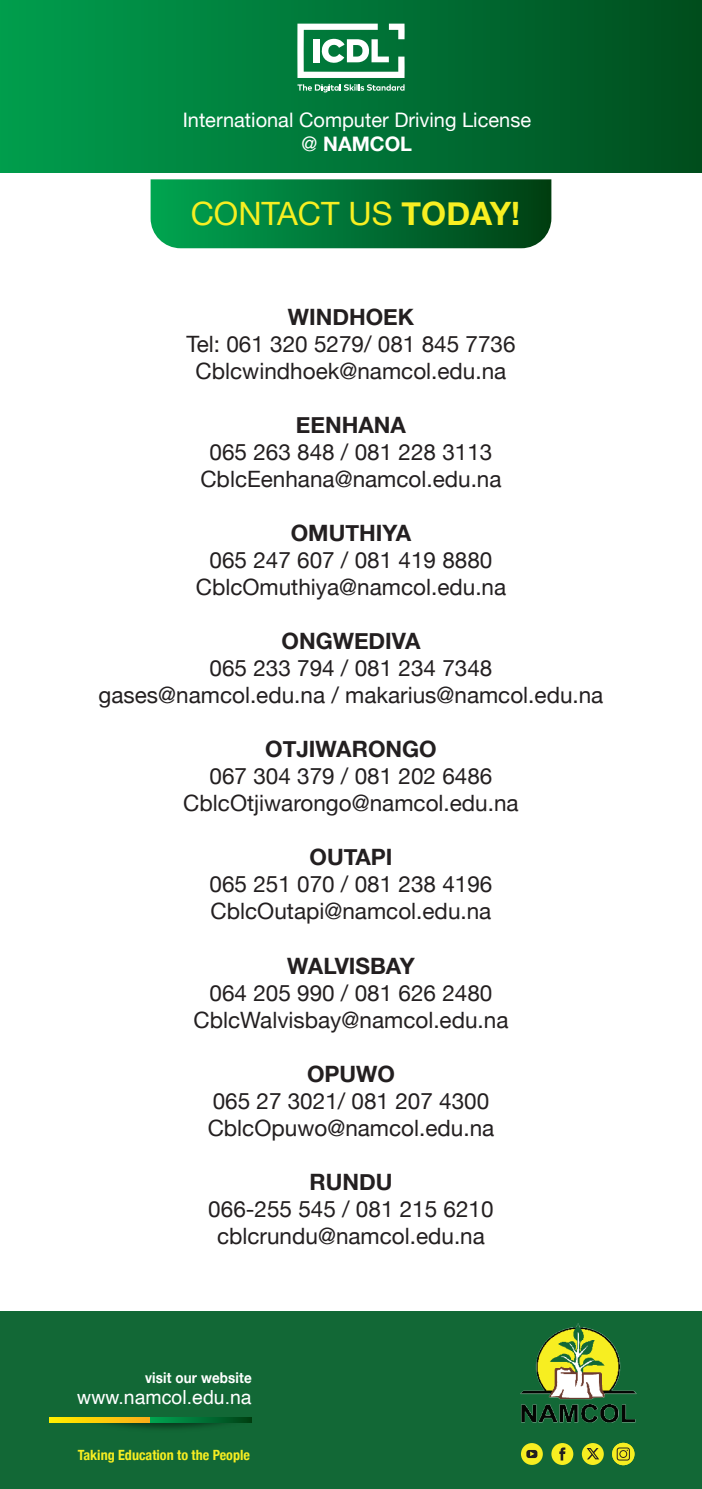
<style>
.page{position:relative;width:702px;height:1489px;background:#fff}
.page>*{position:absolute;margin:0;border:0;box-sizing:border-box;transform-origin:0 0}
.t1{font:32.25px "Helvetica Neue";color:#f7ef22}
.t2{font:22.5px "Helvetica Neue";color:#231f20}
.t3{font:700 22.5px "Helvetica Neue";color:#231f20}
.t4{font:20px "Helvetica Neue";color:#fff}
.t5{font:700 20px "Helvetica Neue";color:#fff}
.t6{font:19.5px "Helvetica";color:#fff}
.t7{font:700 15px "Helvetica Neue";letter-spacing:.01em;color:#fff;scale:.9 1}
.t8{font:700 condensed 14px "Helvetica Neue";color:#f7ee21}
.s1{font-weight:400}
.s2{font-weight:700}
</style>
<div class="page">
<div style="left:0;top:1311px;width:702px;height:177px;background:#126836"></div>
<img style="left:520px;top:1323px;width:117px;height:99px">
<img style="left:49px;top:1422px;width:203px;height:7px">
<svg style="left:49px;top:1417px;width:101px;height:5px"></svg>
<svg style="left:150px;top:1417px;width:101px;height:5px"></svg>
<svg style="left:521px;top:1442px;width:22px;height:22px"></svg>
<svg style="left:526px;top:1449px;width:11px;height:8px"></svg>
<svg style="left:612px;top:1442px;width:22px;height:22px"></svg>
<svg style="left:582px;top:1442px;width:21px;height:22px"></svg>
<div style="left:551px;top:1442px;width:22px;height:22px;background:#f7ee21;border-radius:50%"></div>
<svg style="left:559px;top:1447px;width:6px;height:13px"></svg>
<svg style="left:530px;top:1451px;width:4px;height:4px"></svg>
<svg style="left:586px;top:1447px;width:13px;height:12px"></svg>
<div style="left:0;top:0;width:702px;height:172px;background:linear-gradient(to right,#009e4f,#004d1f)"></div>
<svg style="left:297px;top:24px;width:107px;height:54px"></svg>
<div style="left:313px;top:39px;width:6px;height:23px;background:#fff"></div>
<svg style="left:297px;top:84px;width:107px;height:8px"></svg>
<svg style="left:151px;top:179px;width:400px;height:69px;background:#047437"></svg>
<p class="t4" style="left:183px;top:105px;width:350px">International Computer Driving License</p>
<p class="t5" style="left:301px;top:128px;width:112px"><span class="s1">@</span> NAMCOL</p>
<p class="t1" style="left:191px;top:191px;width:331px">CONTACT US <span class="s2">TODAY!</span></p>
<p class="t3" style="left:288px;top:299px;width:128px">WINDHOEK</p>
<p class="t2" style="left:186px;top:328px;width:330px">Tel: 061 320 5279/ 081 845 7736</p>
<p class="t2" style="left:196px;top:355px;width:312px">Cblcwindhoek@namcol.edu.na</p>
<p class="t3" style="left:296px;top:407px;width:112px">EENHANA</p>
<p class="t2" style="left:209px;top:436px;width:284px">065 263 848 / 081 228 3113</p>
<p class="t2" style="left:200px;top:463px;width:303px">CblcEenhana@namcol.edu.na</p>
<p class="t3" style="left:291px;top:515px;width:122px">OMUTHIYA</p>
<p class="t2" style="left:209px;top:544px;width:284px">065 247 607 / 081 419 8880</p>
<p class="t2" style="left:196px;top:571px;width:312px">CblcOmuthiya@namcol.edu.na</p>
<p class="t3" style="left:281px;top:623px;width:140px">ONGWEDIVA</p>
<p class="t2" style="left:209px;top:652px;width:284px">065 233 794 / 081 234 7348</p>
<p class="t2" style="left:99px;top:679px;width:506px">gases@namcol.edu.na / makarius@namcol.edu.na</p>
<p class="t3" style="left:265px;top:731px;width:173px">OTJIWARONGO</p>
<p class="t2" style="left:209px;top:760px;width:284px">067 304 379 / 081 202 6486</p>
<p class="t2" style="left:183px;top:787px;width:337px">CblcOtjiwarongo@namcol.edu.na</p>
<p class="t3" style="left:309px;top:839px;width:84px">OUTAPI</p>
<p class="t2" style="left:209px;top:868px;width:284px">065 251 070 / 081 238 4196</p>
<p class="t2" style="left:210px;top:895px;width:282px">CblcOutapi@namcol.edu.na</p>
<p class="t3" style="left:287px;top:947px;width:129px">WALVISBAY</p>
<p class="t2" style="left:209px;top:976px;width:284px">064 205 990 / 081 626 2480</p>
<p class="t2" style="left:193px;top:1003px;width:316px">CblcWalvisbay@namcol.edu.na</p>
<p class="t3" style="left:307px;top:1055px;width:89px">OPUWO</p>
<p class="t2" style="left:213px;top:1084px;width:278px">065 27 3021/ 081 207 4300</p>
<p class="t2" style="left:208px;top:1111px;width:288px">CblcOpuwo@namcol.edu.na</p>
<p class="t3" style="left:309px;top:1163px;width:84px">RUNDU</p>
<p class="t2" style="left:208px;top:1192px;width:287px">066-255 545 / 081 215 6210</p>
<p class="t2" style="left:217px;top:1219px;width:269px">cblcrundu@namcol.edu.na</p>
<p class="t7" style="left:145px;top:1365px;width:120px">visit our website</p>
<p class="t6" style="left:77px;top:1381px;width:176px">www.namcol.edu.na</p>
<p class="t8" style="left:78px;top:1443px;width:174px">Taking Education to the People</p>
</div>
